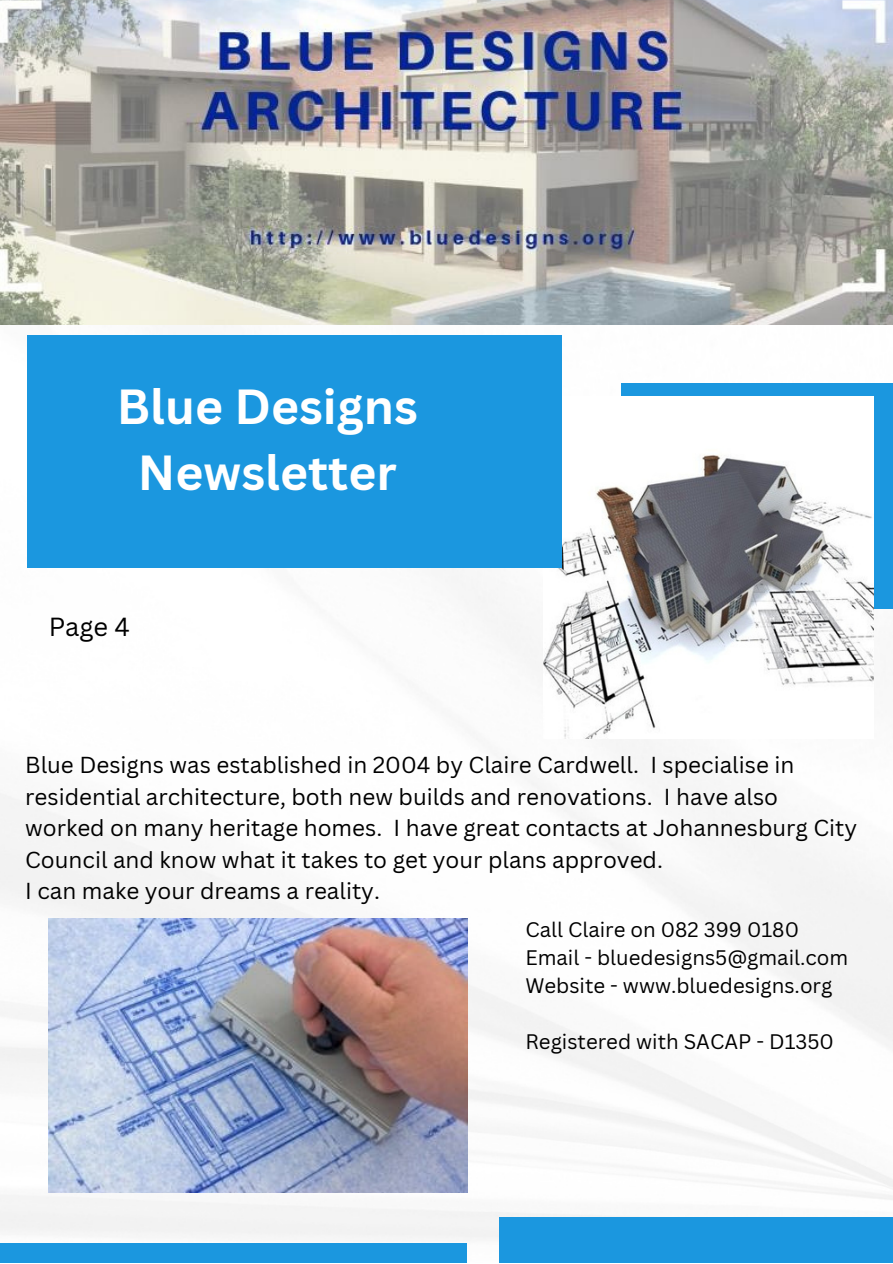
<style>
.page{position:relative;width:893px;height:1264px;background:#fff}
.page>*{position:absolute;margin:0;border:0;box-sizing:border-box;transform-origin:0 0}
.t1{font:700 48px/66.3px "Canva Sans";color:#fff;text-align:center}
.t2{font:25.5px "Canva Sans";color:#000}
.t3{font:22.5px/31.5px "Canva Sans";color:#000}
.t4{font:20.4px "Canva Sans";color:#000}
</style>
<div class="page">
<img style="left:0;top:324px;width:892px;height:915px">
<div style="left:621px;top:383px;width:271px;height:226px;background:#1b97df"></div>
<img style="left:543px;top:397px;width:330px;height:341px">
<img style="left:0;top:0;width:892px;height:324px">
<div style="left:27px;top:335px;width:535px;height:232px;background:#1b97df"></div>
<div style="left:0;top:1243px;width:467px;height:19px;background:#1b97df"></div>
<div style="left:499px;top:1217px;width:393px;height:45px;background:#1b97df"></div>
<img style="left:49px;top:918px;width:418px;height:274px">
<p class="t1" style="left:117px;top:372px;width:302px">Blue Designs<br>Newsletter</p>
<p class="t2" style="left:49px;top:608px;width:83px">Page 4</p>
<p class="t3" style="left:25px;top:749px;width:833px">Blue Designs was established in 2004 by Claire Cardwell. I specialise in residential architecture, both new builds and renovations. I have also worked on many heritage homes. I have great contacts at Johannesburg City Council and know what it takes to get your plans approved.</p>
<p class="t3" style="left:25px;top:874px;width:356px">I can make your dreams a reality.</p>
<p class="t4" style="left:525px;top:914px;width:275px">Call Claire on 082 399 0180</p>
<p class="t4" style="left:525px;top:943px;width:324px">Email - bluedesigns5@gmail.com</p>
<p class="t4" style="left:525px;top:971px;width:308px">Website - www.bluedesigns.org</p>
<p class="t4" style="left:525px;top:1027px;width:310px">Registered with SACAP - D1350</p>
</div>
